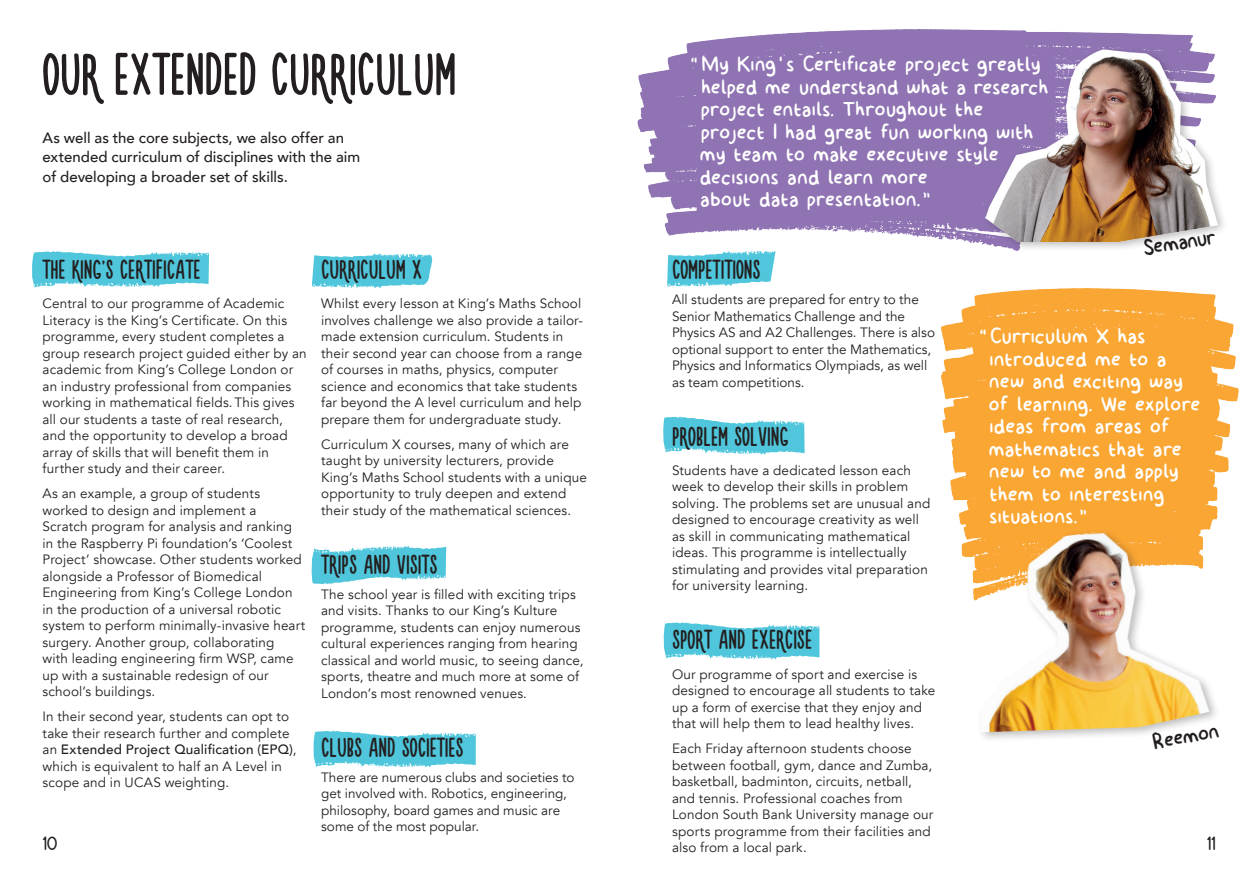
<style>
.page{position:relative;width:1259px;height:893px;background:#fff}
.page>*{position:absolute;margin:0;border:0;box-sizing:border-box;transform-origin:0 0}
.Heading{font:66px "Novito Nova";letter-spacing:-.005em;color:#231f20}
.Sub_heading{font:33px "billy";letter-spacing:-.005em;color:#fff}
.Sub_heading-2{font:33px "billy";color:#231f20}
.Sub_heading-3{font:30px "Novito Nova";letter-spacing:-.005em;color:#231f20}
.Sub_heading-4{font:21px "Novito Nova";color:#231f20}
.Intro_para{font:500 15px/19.5px "Avenir";color:#231f20}
.Body_9pt{font:13.5px/16.5px "Avenir";letter-spacing:.01em;color:#231f20}
.s1{font-weight:500}
</style>
<div class="page">
<svg style="left:313px;top:731px;width:163px;height:37px"></svg>
<svg style="left:664px;top:622px;width:155px;height:38px"></svg>
<svg style="left:312px;top:545px;width:134px;height:39px"></svg>
<svg style="left:663px;top:417px;width:141px;height:38px"></svg>
<svg style="left:32px;top:251px;width:177px;height:37px"></svg>
<svg style="left:667px;top:251px;width:108px;height:36px"></svg>
<svg style="left:312px;top:253px;width:120px;height:35px"></svg>
<img style="left:941px;top:288px;width:297px;height:226px">
<img style="left:637px;top:30px;width:556px;height:213px">
<div style="left:985px;top:329px;width:234px;height:185px;background:#faa633"></div>
<div style="left:696px;top:57px;width:263px;height:164px;background:#8f73b3"></div>
<div style="left:980px;top:44px;width:279px;height:208px;background:#231f20;opacity:.3"></div>
<img style="left:959px;top:39px;width:300px;height:203px">
<div style="left:975px;top:527px;width:245px;height:215px;background:#231f20;opacity:.3"></div>
<img style="left:959px;top:514px;width:261px;height:219px">
<p class="Heading" style="left:43px;top:43px;width:415px">OUR EXTENDED CURRICULUM</p>
<p class="Intro_para" style="left:43px;top:127px;width:319px">As well as the core subjects, we also offer an extended curriculum of disciplines with the aim of developing a broader set of skills.</p>
<p class="Sub_heading" style="left:685px;top:43px;width:357px">“My King’s Certificate project greatly</p>
<p class="Sub_heading" style="left:701px;top:66px;width:349px">helped me understand what a research</p>
<p class="Sub_heading" style="left:700px;top:88px;width:285px">project entails. Throughout the</p>
<p class="Sub_heading" style="left:700px;top:111px;width:335px">project I had great fun working with</p>
<p class="Sub_heading" style="left:700px;top:133px;width:301px">my team to make executive style</p>
<p class="Sub_heading" style="left:699px;top:156px;width:230px">decisions and learn more</p>
<p class="Sub_heading" style="left:700px;top:178px;width:237px">about data presentation.”</p>
<p class="Sub_heading-2" style="left:1140px;top:228px;width:75px;rotate:-9deg">Semanur</p>
<p class="Sub_heading-3" style="left:43px;top:255px;width:160px">THE KINGS CERTIFICATE</p>
<p class="Sub_heading-3" style="left:321px;top:255px;width:103px">CURRICULUM X</p>
<p class="Body_9pt" style="left:321px;top:296px;width:263px">Whilst every lesson at King’s Maths School involves challenge we also provide a tailor&shy;made extension curriculum. Students in their second year can choose from a range of courses in maths, physics, computer science and economics that take students far beyond the A level curriculum and help prepare them for undergraduate study.</p>
<p class="Body_9pt" style="left:321px;top:436px;width:267px">Curriculum X courses, many of which are taught by university lecturers, provide King’s Maths School students with a unique opportunity to truly deepen and extend their study of the mathematical sciences.</p>
<p class="Sub_heading-3" style="left:321px;top:550px;width:118px">TRIPS AND VISITS</p>
<p class="Body_9pt" style="left:321px;top:586px;width:264px">The school year is filled with exciting trips and visits. Thanks to our King’s Kulture programme, students can enjoy numerous cultural experiences ranging from hearing classical and world music, to seeing dance, sports, theatre and much more at some of London’s most renowned venues.</p>
<p class="Sub_heading-3" style="left:321px;top:733px;width:144px">CLUBS AND SOCIETIES</p>
<p class="Body_9pt" style="left:321px;top:769px;width:255px">There are numerous clubs and societies to get involved with. Robotics, engineering, philosophy, board games and music are some of the most popular.</p>
<p class="Sub_heading-3" style="left:672px;top:255px;width:90px">COMPETITIONS</p>
<p class="Body_9pt" style="left:672px;top:291px;width:264px">All students are prepared for entry to the Senior Mathematics Challenge and the Physics AS and A2 Challenges. There is also optional support to enter the Mathematics, Physics and Informatics Olympiads, as well as team competitions.</p>
<p class="Sub_heading-3" style="left:672px;top:422px;width:118px">PROBLEM SOLVING</p>
<p class="Body_9pt" style="left:672px;top:462px;width:260px">Students have a dedicated lesson each week to develop their skills in problem solving. The problems set are unusual and designed to encourage creativity as well as skill in communicating mathematical ideas. This programme is intellectually stimulating and provides vital preparation for university learning.</p>
<p class="Sub_heading-3" style="left:672px;top:626px;width:142px">SPORT AND EXERCISE</p>
<p class="Body_9pt" style="left:672px;top:666px;width:265px">Our programme of sport and exercise is designed to encourage all students to take up a form of exercise that they enjoy and that will help them to lead healthy lives.</p>
<p class="Body_9pt" style="left:672px;top:741px;width:263px">Each Friday afternoon students choose between football, gym, dance and Zumba, basketball, badminton, circuits, netball, and tennis. Professional coaches from London South Bank University manage our sports programme from their facilities and also from a local park.</p>
<p class="Sub_heading-3" style="left:102px;top:239px;width:6px">’</p>
<p class="Body_9pt" style="left:43px;top:296px;width:266px">Central to our programme of Academic Literacy is the King’s Certificate. On this programme, every student completes a group research project guided either by an academic from King’s College London or an industry professional from companies working in mathematical fields. This gives all our students a taste of real research, and the opportunity to develop a broad array of skills that will benefit them in further study and their career.</p>
<p class="Body_9pt" style="left:43px;top:486px;width:264px">As an example, a group of students worked to design and implement a<br>Scratch program for analysis and ranking in the Raspberry Pi foundation’s ‘Coolest Project’ showcase. Other students worked alongside a Professor of Biomedical Engineering from King’s College London in the production of a universal robotic system to perform minimally-invasive heart surgery. Another group, collaborating<br>with leading engineering firm WSP, came up with a sustainable redesign of our school’s buildings.</p>
<p class="Body_9pt" style="left:43px;top:709px;width:255px">In their second year, students can opt to take their research further and complete an <span class="s1">Extended Project Qualification (EPQ)</span>, which is equivalent to half an A Level in scope and in UCAS weighting.</p>
<p class="Sub_heading" style="left:974px;top:316px;width:173px">“Curriculum X has</p>
<p class="Sub_heading" style="left:989px;top:338px;width:179px">introduced me to a</p>
<p class="Sub_heading" style="left:989px;top:361px;width:196px">new and exciting way</p>
<p class="Sub_heading" style="left:989px;top:383px;width:214px">of learning. We explore</p>
<p class="Sub_heading" style="left:989px;top:406px;width:182px">ideas from areas of</p>
<p class="Sub_heading" style="left:988px;top:428px;width:195px">mathematics that are</p>
<p class="Sub_heading" style="left:989px;top:451px;width:191px">new to me and apply</p>
<p class="Sub_heading" style="left:989px;top:473px;width:176px">them to interesting</p>
<p class="Sub_heading" style="left:989px;top:496px;width:104px">situations.”</p>
<p class="Sub_heading-2" style="left:1149px;top:722px;width:69px;rotate:-10deg">Reemon</p>
<p class="Sub_heading-4" style="left:43px;top:834px;width:17px">10</p>
<p class="Sub_heading-4" style="left:1206px;top:834px;width:10px">11</p>
</div>
